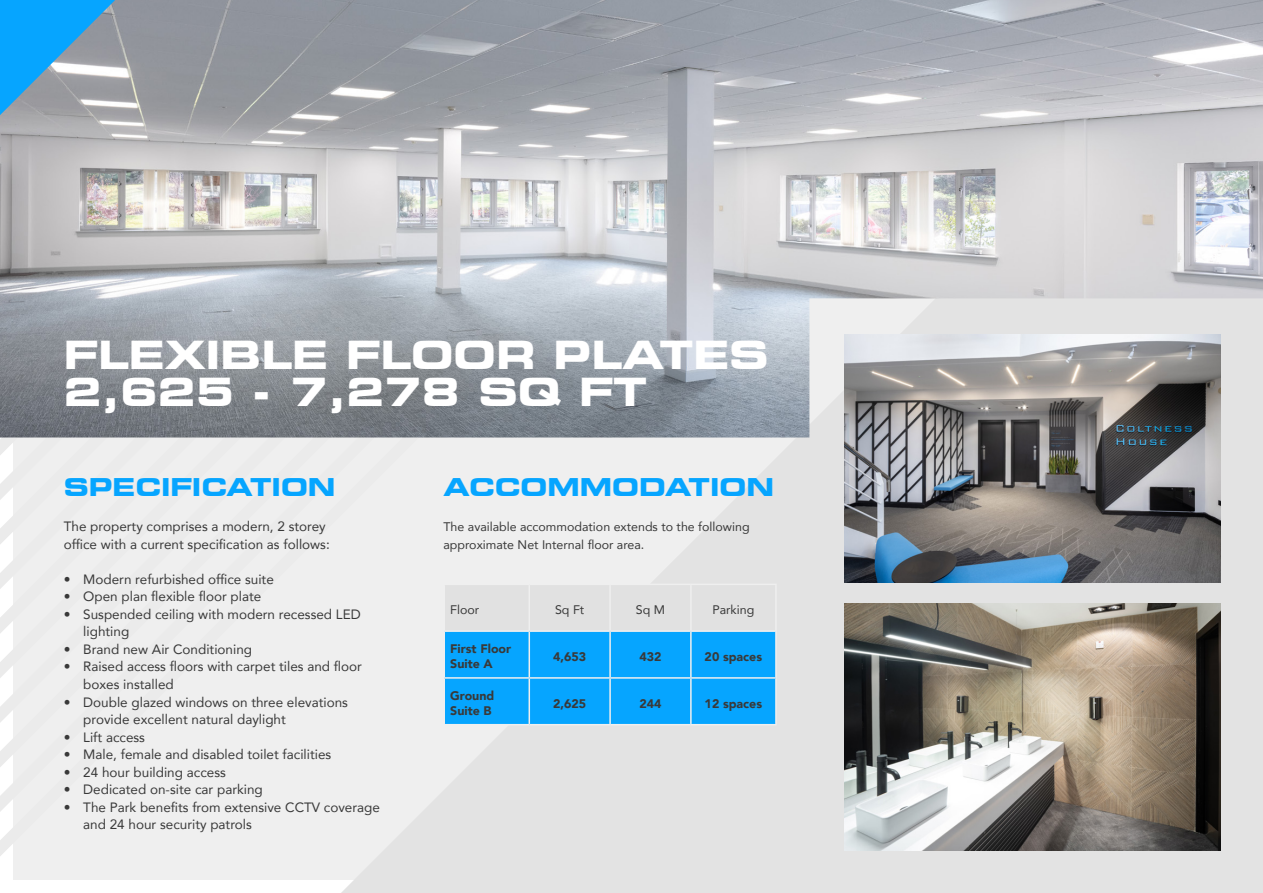
<style>
.page{position:relative;width:1263px;height:893px;background:#fff}
.page>*{position:absolute;margin:0;border:0;box-sizing:border-box;transform-origin:0 0}
.t1{font:700 expanded 38.55px/37.2px "Square 721 BT";color:#fff}
.t2{font:700 expanded 24.45px "Square 721 BT";color:#06a5ff}
.t3{font:13.5px/17.5px "Avenir";color:#393939}
.t4{font:12.45px/17.5px "Avenir";color:#393939}
.t5{font:900 12.45px/14.5px "Avenir";color:#393939}
</style>
<div class="page">
<svg style="left:0;top:437px;width:1053px;height:456px"></svg>
<div style="left:13px;top:13px;width:1237px;height:867px;background:#efefef"></div>
<img style="left:0;top:0;width:1263px;height:437px">
<img style="left:844px;top:603px;width:376px;height:247px">
<img style="left:844px;top:335px;width:376px;height:247px">
<svg style="left:0;top:0;width:130px;height:130px;background:#68a7cd"></svg>
<svg style="left:445px;top:585px;width:330px;height:139px"></svg>
<hr style="left:528px;top:585px;width:2px;height:45px;background:#efefef">
<hr style="left:609px;top:585px;width:2px;height:45px;background:#efefef">
<hr style="left:690px;top:585px;width:2px;height:45px;background:#efefef">
<hr style="left:443px;top:630px;width:86px;height:2px;background:#efefef">
<hr style="left:529px;top:630px;width:81px;height:2px;background:#efefef">
<hr style="left:528px;top:632px;width:2px;height:45px;background:#efefef">
<hr style="left:610px;top:630px;width:81px;height:2px;background:#efefef">
<hr style="left:609px;top:632px;width:2px;height:45px;background:#efefef">
<hr style="left:691px;top:630px;width:86px;height:2px;background:#efefef">
<hr style="left:690px;top:632px;width:2px;height:45px;background:#efefef">
<hr style="left:443px;top:677px;width:86px;height:2px;background:#efefef">
<hr style="left:529px;top:677px;width:81px;height:2px;background:#efefef">
<hr style="left:528px;top:679px;width:2px;height:45px;background:#efefef">
<hr style="left:610px;top:677px;width:81px;height:2px;background:#efefef">
<hr style="left:609px;top:679px;width:2px;height:45px;background:#efefef">
<hr style="left:691px;top:677px;width:86px;height:2px;background:#efefef">
<hr style="left:690px;top:679px;width:2px;height:45px;background:#efefef">
<h1 class="t1" style="left:64px;top:336px;width:706px">FLEXIBLE FLOOR PLATES<br>2,625 - 7,278 SQ FT</h1>
<h2 class="t2" style="left:64px;top:473px;width:273px">SPECIFICATION</h2>
<p class="t3" style="left:64px;top:517px;width:267px">The property comprises a modern, 2 storey office with a current specification as follows:</p>
<p class="t3" style="left:64px;top:570px;width:212px">• Modern refurbished office suite</p>
<p class="t3" style="left:64px;top:587px;width:199px">• Open plan flexible floor plate</p>
<p class="t3" style="left:83px;top:605px;width:279px;text-indent:-19px">• Suspended ceiling with modern recessed LED lighting</p>
<p class="t3" style="left:64px;top:640px;width:190px">• Brand new Air Conditioning</p>
<p class="t3" style="left:83px;top:658px;width:280px;text-indent:-19px">• Raised access floors with carpet tiles and floor boxes installed</p>
<p class="t3" style="left:83px;top:693px;width:266px;text-indent:-19px">• Double glazed windows on three elevations provide excellent natural daylight</p>
<p class="t3" style="left:64px;top:728px;width:83px">• Lift access</p>
<p class="t3" style="left:64px;top:745px;width:269px">• Male, female and disabled toilet facilities</p>
<p class="t3" style="left:64px;top:763px;width:164px">• 24 hour building access</p>
<p class="t3" style="left:64px;top:780px;width:201px">• Dedicated on-site car parking</p>
<p class="t3" style="left:83px;top:798px;width:298px;text-indent:-19px">• The Park benefits from extensive CCTV coverage and 24 hour security patrols</p>
<h2 class="t2" style="left:443px;top:473px;width:332px">ACCOMMODATION</h2>
<p class="t4" style="left:443px;top:518px;width:308px">The available accommodation extends to the following approximate Net Internal floor area.</p>
<p class="t4" style="left:450px;top:600px;width:31px">Floor</p>
<p class="t4" style="left:555px;top:600px;width:31px">Sq Ft</p>
<p class="t4" style="left:636px;top:600px;width:31px">Sq M</p>
<p class="t4" style="left:712px;top:600px;width:43px">Parking</p>
<p class="t5" style="left:450px;top:641px;width:62px">First Floor<br>Suite A</p>
<p class="t5" style="left:553px;top:649px;width:35px">4,653</p>
<p class="t5" style="left:639px;top:649px;width:24px">432</p>
<p class="t5" style="left:705px;top:649px;width:59px">20 spaces</p>
<p class="t5" style="left:450px;top:688px;width:46px">Ground<br>Suite B</p>
<p class="t5" style="left:553px;top:696px;width:35px">2,625</p>
<p class="t5" style="left:639px;top:696px;width:24px">244</p>
<p class="t5" style="left:705px;top:696px;width:59px">12 spaces</p>
</div>
